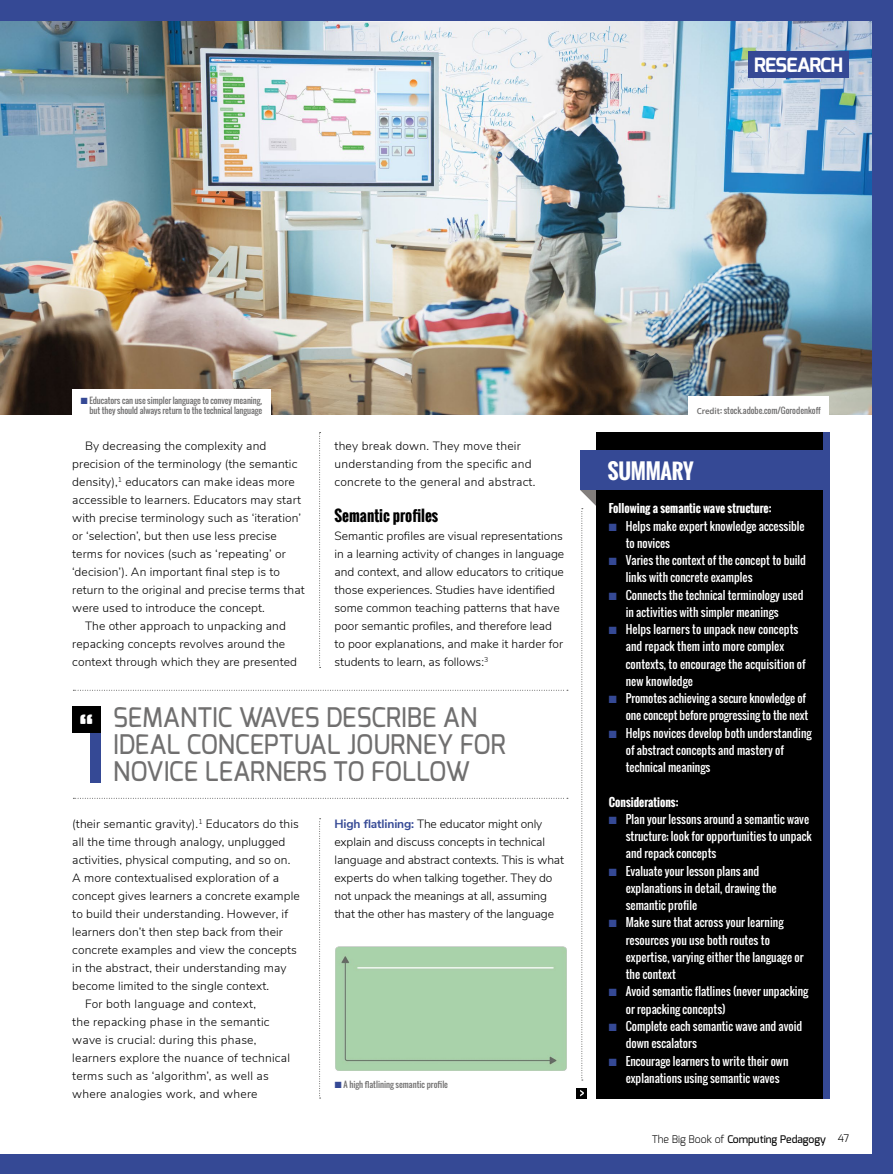
<style>
.page{position:relative;width:893px;height:1174px;background:#fff}
.page>*{position:absolute;margin:0;border:0;box-sizing:border-box;transform-origin:0 0}
.t1{font:700 37.05px "Exo";color:#fff}
.t2{font:500 27px/27px "Exo";color:#706f6f;scale:.94 1}
.t3{font:700 21px "Oswald";letter-spacing:-.01em;color:#fff}
.t4{font:700 19.65px "Exo";letter-spacing:-.045em;color:#fff}
.t5{font:700 15px "Oswald";color:#000}
.t6{font:300 12px/18px "Nunito Sans";letter-spacing:.01em;color:#000}
.t7{font:300 12px/18px "Nunito Sans";letter-spacing:-.01em;color:#000}
.t8{font:11.25px/17.2px "Oswald";color:#fff}
.t9{font:700 11.25px "Oswald";color:#fff}
.t10{font:500 10.5px "Exo";color:#000}
.t11{font:8.25px/10.5px "Oswald";letter-spacing:-.01em;color:#706f6f;text-align:right}
.s1{color:#354995}
.s2{font-family:"Source Sans Pro";font-weight:600;font-size:9px}
.s3{font-weight:700}
.s4{font-weight:700;color:#354995}
.s5{font-weight:300}
</style>
<div class="page">
<div style="left:0;top:1154px;width:893px;height:20px;background:#354995"></div>
<img style="left:0;top:20px;width:873px;height:394px">
<div style="left:748px;top:51px;width:101px;height:27px;background:#354995"></div>
<div style="left:0;top:0;width:893px;height:20px;background:#354995"></div>
<div style="left:873px;top:0;width:20px;height:1174px;background:#354995"></div>
<div style="left:335px;top:946px;width:232px;height:125px;background:#a9d2aa"></div>
<svg style="left:319px;top:818px;width:2px;height:280px"></svg>
<svg style="left:319px;top:432px;width:2px;height:236px"></svg>
<svg style="left:580px;top:490px;width:17px;height:590px"></svg>
<div style="left:597px;top:432px;width:229px;height:666px;background:#000"></div>
<div style="left:580px;top:450px;width:246px;height:40px;background:#354995"></div>
<div style="left:823px;top:432px;width:6px;height:666px;background:#354995"></div>
<div style="left:576px;top:1087px;width:11px;height:11px;background:#000"></div>
<svg style="left:580px;top:1090px;width:4px;height:6px"></svg>
<svg style="left:73px;top:690px;width:495px;height:1px"></svg>
<div style="left:90px;top:727px;width:11px;height:55px;background:#354995"></div>
<div style="left:73px;top:706px;width:28px;height:26px;background:#000"></div>
<svg style="left:73px;top:798px;width:495px;height:1px"></svg>
<div style="left:72px;top:389px;width:199px;height:34px;background:#fff"></div>
<div style="left:688px;top:395px;width:141px;height:27px;background:#fff"></div>
<h3 class="t4" style="left:754px;top:52px;width:91px">RESEARCH</h3>
<p class="t11" style="left:81px;top:395px;width:183px"><span class="s1">■</span> Educators can use simpler language to convey meaning, but they should always return to the technical language</p>
<p class="t11" style="left:697px;top:405px;width:125px"><span class="s2">Credit</span><span class="s3">:</span> stock.adobe.com/Gorodenkoff</p>
<p class="t6" style="left:85px;top:436px;width:183px">By decreasing the complexity and</p>
<p class="t6" style="left:72px;top:454px;width:227px">precision of the terminology (the semantic</p>
<p class="t6" style="left:72px;top:472px;width:224px">density),<sup>1</sup> educators can make ideas more</p>
<p class="t6" style="left:72px;top:490px;width:230px">accessible to learners. Educators may start</p>
<p class="t6" style="left:72px;top:508px;width:230px">with precise terminology such as ‘iteration’</p>
<p class="t6" style="left:72px;top:526px;width:206px">or ‘selection’, but then use less precise</p>
<p class="t6" style="left:72px;top:544px;width:215px">terms for novices (such as ‘repeating’ or</p>
<p class="t6" style="left:72px;top:562px;width:209px">‘decision’). An important final step is to</p>
<p class="t6" style="left:72px;top:580px;width:234px">return to the original and precise terms that</p>
<p class="t6" style="left:72px;top:598px;width:194px">were used to introduce the concept.</p>
<p class="t6" style="left:85px;top:616px;width:202px">The other approach to unpacking and</p>
<p class="t6" style="left:72px;top:634px;width:214px">repacking concepts revolves around the</p>
<p class="t6" style="left:72px;top:652px;width:226px">context through which they are presented</p>
<p class="t6" style="left:334px;top:436px;width:203px">they break down. They move their understanding from the specific and concrete to the general and abstract.</p>
<p class="t5" style="left:334px;top:504px;width:105px">Semantic profiles</p>
<p class="t6" style="left:334px;top:526px;width:231px">Semantic profiles are visual representations in a learning activity of changes in language and context, and allow educators to critique those experiences. Studies have identified some common teaching patterns that have poor semantic profiles, and therefore lead to poor explanations, and make it harder for students to learn, as follows:<sup>3</sup></p>
<h1 class="t1" style="left:79px;top:704px;width:17px">“</h1>
<h2 class="t2" style="left:113px;top:704px;width:419px">SEMANTIC WAVES DESCRIBE AN<br>IDEAL CONCEPTUAL JOURNEY FOR<br>NOVICE LEARNERS TO FOLLOW</h2>
<p class="t6" style="left:72px;top:814px;width:228px">(their semantic gravity).<sup>1</sup> Educators do this</p>
<p class="t6" style="left:72px;top:832px;width:215px">all the time through analogy, unplugged</p>
<p class="t6" style="left:72px;top:850px;width:220px">activities, physical computing, and so on.</p>
<p class="t6" style="left:72px;top:868px;width:208px">A more contextualised exploration of a</p>
<p class="t6" style="left:72px;top:886px;width:229px">concept gives learners a concrete example</p>
<p class="t6" style="left:72px;top:904px;width:217px">to build their understanding. However, if</p>
<p class="t6" style="left:72px;top:922px;width:212px">learners don’t then step back from their</p>
<p class="t6" style="left:72px;top:940px;width:226px">concrete examples and view the concepts</p>
<p class="t6" style="left:72px;top:958px;width:216px">in the abstract, their understanding may</p>
<p class="t6" style="left:72px;top:976px;width:198px">become limited to the single context.</p>
<p class="t6" style="left:85px;top:994px;width:172px">For both language and context,</p>
<p class="t6" style="left:72px;top:1012px;width:199px">the repacking phase in the semantic</p>
<p class="t6" style="left:72px;top:1030px;width:186px">wave is crucial: during this phase,</p>
<p class="t6" style="left:72px;top:1048px;width:219px">learners explore the nuance of technical</p>
<p class="t6" style="left:72px;top:1066px;width:198px">terms such as ‘algorithm’, as well as</p>
<p class="t6" style="left:72px;top:1084px;width:187px">where analogies work, and where</p>
<p class="t7" style="left:334px;top:814px;width:231px"><span class="s4">High flatlining:</span> The educator might only explain and discuss concepts in technical language and abstract contexts. This is what experts do when talking together. They do not unpack the meanings at all, assuming that the other has mastery of the language</p>
<p class="t11" style="left:335px;top:1079px;width:115px"><span class="s1">■</span> A high flatlining semantic profile</p>
<h3 class="t3" style="left:608px;top:455px;width:87px">SUMMARY</h3>
<p class="t9" style="left:609px;top:500px;width:164px">Following a semantic wave structure:</p>
<p class="t8" style="left:626px;top:517px;width:180px;text-indent:-17px"><span class="s1">■</span> Helps make expert knowledge accessible to novices</p>
<p class="t8" style="left:626px;top:551px;width:182px;text-indent:-17px"><span class="s1">■</span> Varies the context of the concept to build links with concrete examples</p>
<p class="t8" style="left:626px;top:586px;width:179px;text-indent:-17px"><span class="s1">■</span> Connects the technical terminology used in activities with simpler meanings</p>
<p class="t8" style="left:626px;top:620px;width:181px;text-indent:-17px"><span class="s1">■</span> Helps learners to unpack new concepts and repack them into more complex contexts, to encourage the acquisition of new knowledge</p>
<p class="t8" style="left:609px;top:689px;width:201px;text-align:right"><span class="s1">■</span> Promotes achieving a secure knowledge of one concept before progressing to the next</p>
<p class="t8" style="left:626px;top:724px;width:187px;text-indent:-17px"><span class="s1">■</span> Helps novices develop both understanding of abstract concepts and mastery of technical meanings</p>
<p class="t9" style="left:609px;top:793px;width:71px">Considerations:</p>
<p class="t8" style="left:626px;top:810px;width:187px;text-indent:-17px"><span class="s1">■</span> Plan your lessons around a semantic wave structure; look for opportunities to unpack and repack concepts</p>
<p class="t8" style="left:626px;top:862px;width:152px;text-indent:-17px"><span class="s1">■</span> Evaluate your lesson plans and explanations in detail, drawing the semantic profile</p>
<p class="t8" style="left:626px;top:914px;width:179px;text-indent:-17px"><span class="s1">■</span> Make sure that across your learning resources you use both routes to expertise, varying either the language or the context</p>
<p class="t8" style="left:626px;top:983px;width:184px;text-indent:-17px"><span class="s1">■</span> Avoid semantic flatlines (never unpacking or repacking concepts)</p>
<p class="t8" style="left:626px;top:1017px;width:178px;text-indent:-17px"><span class="s1">■</span> Complete each semantic wave and avoid down escalators</p>
<p class="t8" style="left:626px;top:1052px;width:164px;text-indent:-17px"><span class="s1">■</span> Encourage learners to write their own explanations using semantic waves</p>
<p class="t10" style="left:652px;top:1132px;width:199px"><span class="s5">The Big Book of</span> Computing Pedagogy <span class="s5">47</span></p>
</div>
